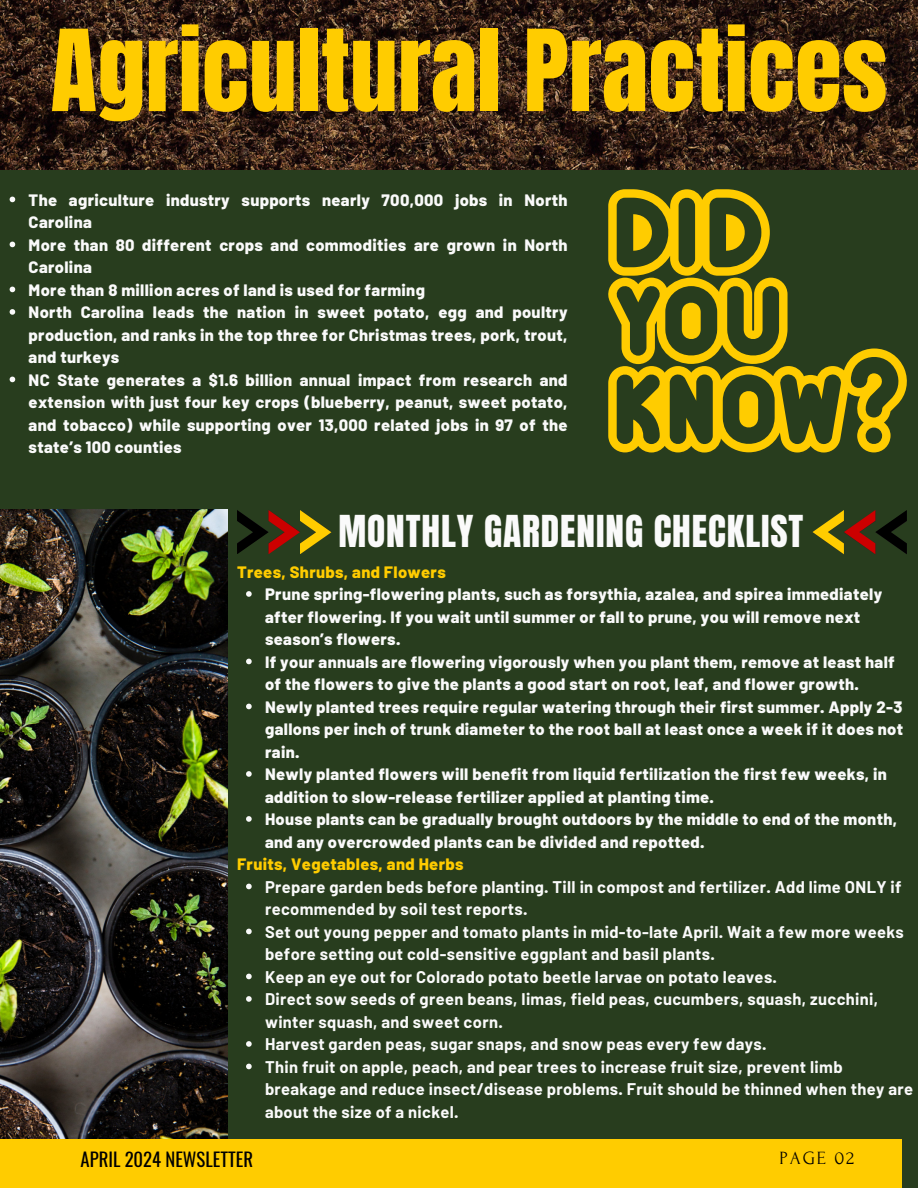
<style>
.page{position:relative;width:918px;height:1188px;background:#283d1e}
.page>*{position:absolute;margin:0;border:0;box-sizing:border-box;transform-origin:0 0}
.t1{font:96px "Anton";color:#fc0}
.t2{font:37.35px "Anton";letter-spacing:.025em;color:#fafafa}
.t3{font:18.6px "Oswald";color:#000}
.t4{font:18.6px "Forum";letter-spacing:.1em;color:#000}
.t5{font:800 16.5px/22.5px "Barlow";letter-spacing:.02em;color:#fafafa}
.t6{font:700 16.5px/22.5px "Barlow";letter-spacing:.02em;color:#fafafa}
.t7{font:800 16.5px "Barlow";letter-spacing:.02em;color:#fc0}
</style>
<div class="page">
<img style="left:0;top:510px;width:228px;height:629px">
<img style="left:0;top:0;width:918px;height:169px">
<div style="left:0;top:1139px;width:901px;height:49px;background:#fc0"></div>
<svg style="left:608px;top:189px;width:299px;height:264px"></svg>
<svg style="left:10px;top:197px;width:5px;height:5px"></svg>
<svg style="left:10px;top:242px;width:5px;height:5px"></svg>
<svg style="left:10px;top:287px;width:5px;height:5px"></svg>
<svg style="left:10px;top:309px;width:5px;height:6px"></svg>
<svg style="left:10px;top:377px;width:5px;height:5px"></svg>
<svg style="left:237px;top:510px;width:94px;height:44px"></svg>
<svg style="left:812px;top:510px;width:95px;height:44px"></svg>
<svg style="left:246px;top:591px;width:6px;height:6px"></svg>
<svg style="left:246px;top:659px;width:6px;height:5px"></svg>
<svg style="left:246px;top:704px;width:6px;height:5px"></svg>
<svg style="left:246px;top:771px;width:6px;height:6px"></svg>
<svg style="left:246px;top:816px;width:6px;height:6px"></svg>
<svg style="left:246px;top:884px;width:6px;height:5px"></svg>
<svg style="left:246px;top:929px;width:6px;height:5px"></svg>
<svg style="left:246px;top:974px;width:6px;height:5px"></svg>
<svg style="left:246px;top:996px;width:6px;height:6px"></svg>
<svg style="left:246px;top:1041px;width:6px;height:6px"></svg>
<svg style="left:246px;top:1064px;width:6px;height:5px"></svg>
<p class="t1" style="left:51px;top:2px;width:838px">Agricultural Practices</p>
<p class="t5" style="left:29px;top:188px;width:540px">The agriculture industry supports nearly 700,000 jobs in North<br>Carolina</p>
<p class="t5" style="left:29px;top:233px;width:540px">More than 80 different crops and commodities are grown in North<br>Carolina</p>
<p class="t5" style="left:29px;top:278px;width:398px">More than 8 million acres of land is used for farming</p>
<p class="t5" style="left:29px;top:300px;width:540px;text-align:justify">North Carolina leads the nation in sweet potato, egg and poultry production, and ranks in the top three for Christmas trees, pork, trout, and turkeys</p>
<p class="t5" style="left:29px;top:368px;width:540px;text-align:justify">NC State generates a $1.6 billion annual impact from research and extension with just four key crops (blueberry, peanut, sweet potato, and tobacco) while supporting over 13,000 related jobs in 97 of the state’s 100 counties</p>
<p class="t2" style="left:338px;top:505px;width:467px">MONTHLY GARDENING CHECKLIST</p>
<p class="t7" style="left:237px;top:561px;width:210px">Trees, Shrubs, and Flowers</p>
<p class="t5" style="left:265px;top:582px;width:619px">Prune spring-flowering plants, such as forsythia, azalea, and spirea immediately after flowering. If you wait until summer or fall to prune, you will remove next season’s flowers.</p>
<p class="t5" style="left:265px;top:650px;width:631px">If your annuals are flowering vigorously when you plant them, remove at least half of the flowers to give the plants a good start on root, leaf, and flower growth.</p>
<p class="t5" style="left:265px;top:695px;width:640px;text-align:justify">Newly planted trees require regular watering through their first summer. Apply 2-3 gallons per inch of trunk diameter to the root ball at least once a week if it does not rain.</p>
<p class="t5" style="left:265px;top:762px;width:623px">Newly planted flowers will benefit from liquid fertilization the first few weeks, in addition to slow-release fertilizer applied at planting time.</p>
<p class="t5" style="left:265px;top:807px;width:634px">House plants can be gradually brought outdoors by the middle to end of the month, and any overcrowded plants can be divided and repotted.</p>
<p class="t7" style="left:237px;top:854px;width:228px">Fruits, Vegetables, and Herbs</p>
<p class="t6" style="left:265px;top:875px;width:638px">Prepare garden beds before planting. Till in compost and fertilizer. Add lime ONLY if recommended by soil test reports.</p>
<p class="t6" style="left:265px;top:920px;width:640px">Set out young pepper and tomato plants in mid-to-late April. Wait a few more weeks before setting out cold-sensitive eggplant and basil plants.</p>
<p class="t6" style="left:265px;top:965px;width:513px">Keep an eye out for Colorado potato beetle larvae on potato leaves.</p>
<p class="t6" style="left:265px;top:987px;width:615px">Direct sow seeds of green beans, limas, field peas, cucumbers, squash, zucchini, winter squash, and sweet corn.</p>
<p class="t6" style="left:265px;top:1032px;width:503px">Harvest garden peas, sugar snaps, and snow peas every few days.</p>
<p class="t6" style="left:265px;top:1055px;width:650px">Thin fruit on apple, peach, and pear trees to increase fruit size, prevent limb breakage and reduce insect/disease problems. Fruit should be thinned when they are about the size of a nickel.</p>
<h2 class="t3" style="left:81px;top:1145px;width:174px">APRIL 2024 NEWSLETTER</h2>
<h4 class="t4" style="left:780px;top:1148px;width:76px">PAGE 02</h4>
</div>
